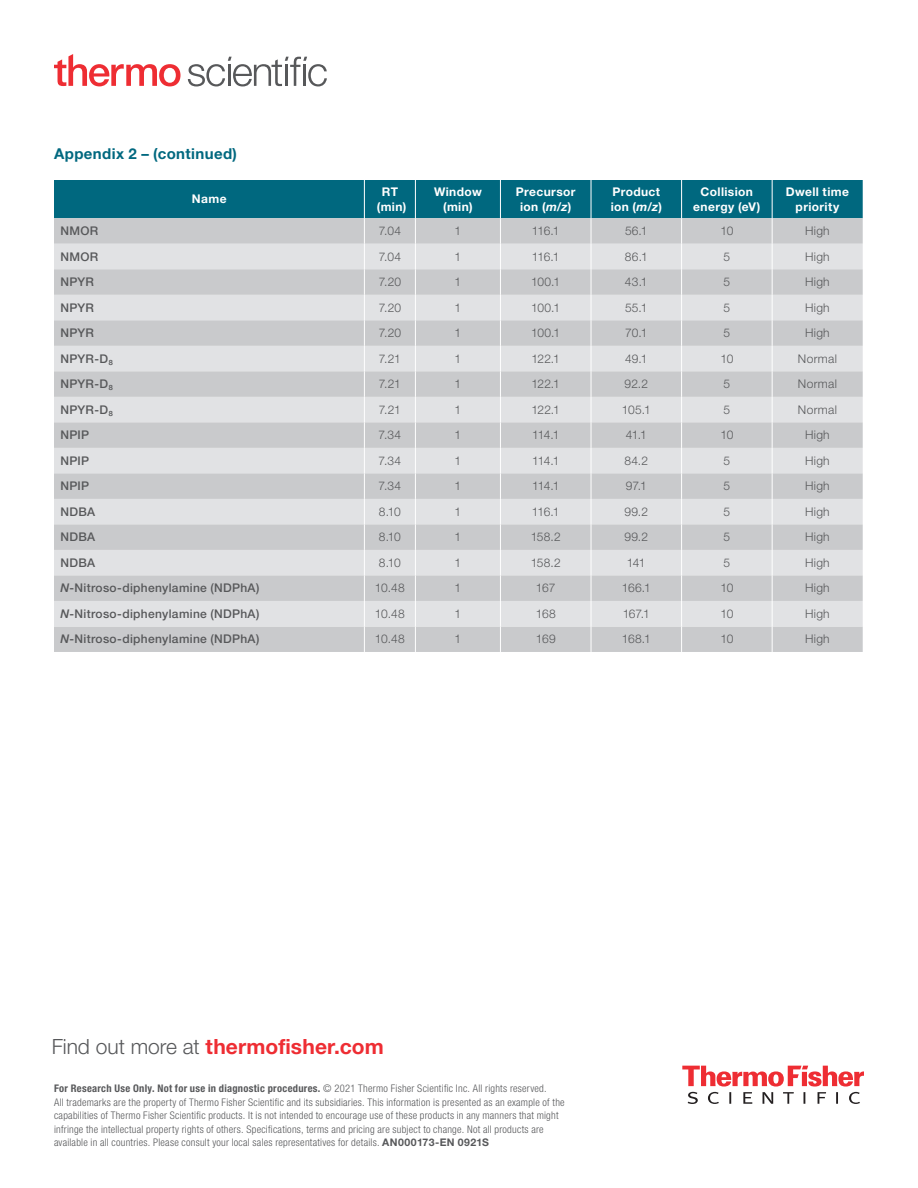
<style>
.page{position:relative;width:918px;height:1188px;background:#fff}
.page>*{position:absolute;margin:0;border:0;box-sizing:border-box;transform-origin:0 0}
.t1{font:700 21px "Helvetica Neue LTW1 G";letter-spacing:.005em;color:#ee2d33}
.t2{font:700 15px "Helvetica Neue LTW1 G";letter-spacing:.025em;color:#00687f}
.t3{font:300 12px "Helvetica Neue LTW1 G";letter-spacing:.025em;color:#57585a}
.t4{font:500 12px "Helvetica Neue LTW1 G";letter-spacing:.025em;color:#57585a}
.t5{font:700 12px/14.4px "Helvetica Neue LTW1 G";letter-spacing:.03em;color:#fff;text-align:center}
.t6{font:300 condensed 10.5px/13.5px "Helvetica Neue LTW1 G";letter-spacing:.025em;color:#57585a}
.s1{font-style:italic}
.s2{font-weight:300;color:#57585a}
.s3{font-weight:700}
.s4{font-weight:700;font-stretch:normal}
</style>
<div class="page">
<svg style="left:682px;top:1066px;width:182px;height:38px"></svg>
<svg style="left:54px;top:180px;width:809px;height:472px;background:#c3cdd0"></svg>
<svg style="left:188px;top:57px;width:139px;height:29px"></svg>
<svg style="left:54px;top:54px;width:127px;height:32px"></svg>
<h2 class="t2" style="left:54px;top:144px;width:185px">Appendix 2 – (continued)</h2>
<p class="t5" style="left:192px;top:192px;width:36px">Name</p>
<p class="t5" style="left:377px;top:185px;width:31px">RT (min)</p>
<p class="t5" style="left:434px;top:185px;width:49px">Window (min)</p>
<p class="t5" style="left:516px;top:185px;width:61px">Precursor ion (<span class="s1">m/z</span>)</p>
<p class="t5" style="left:611px;top:185px;width:53px;text-align:left">Product ion (<span class="s1">m/z</span>)</p>
<p class="t5" style="left:693px;top:185px;width:69px">Collision energy (eV)</p>
<p class="t5" style="left:786px;top:185px;width:65px">Dwell time priority</p>
<p class="t4" style="left:60px;top:224px;width:39px">NMOR</p>
<p class="t3" style="left:379px;top:224px;width:24px">7.04</p>
<p class="t3" style="left:455px;top:224px;width:8px">1</p>
<p class="t3" style="left:532px;top:224px;width:29px">116.1</p>
<p class="t3" style="left:625px;top:224px;width:24px">56.1</p>
<p class="t3" style="left:720px;top:224px;width:14px">10</p>
<p class="t3" style="left:805px;top:224px;width:26px">High</p>
<p class="t4" style="left:60px;top:249px;width:39px">NMOR</p>
<p class="t3" style="left:379px;top:249px;width:24px">7.04</p>
<p class="t3" style="left:455px;top:249px;width:8px">1</p>
<p class="t3" style="left:532px;top:249px;width:29px">116.1</p>
<p class="t3" style="left:625px;top:249px;width:24px">86.1</p>
<p class="t3" style="left:724px;top:249px;width:8px">5</p>
<p class="t3" style="left:805px;top:249px;width:26px">High</p>
<p class="t4" style="left:60px;top:275px;width:35px">NPYR</p>
<p class="t3" style="left:379px;top:275px;width:24px">7.20</p>
<p class="t3" style="left:455px;top:275px;width:8px">1</p>
<p class="t3" style="left:531px;top:275px;width:31px">100.1</p>
<p class="t3" style="left:625px;top:275px;width:24px">43.1</p>
<p class="t3" style="left:724px;top:275px;width:8px">5</p>
<p class="t3" style="left:805px;top:275px;width:26px">High</p>
<p class="t4" style="left:60px;top:300px;width:35px">NPYR</p>
<p class="t3" style="left:379px;top:300px;width:24px">7.20</p>
<p class="t3" style="left:455px;top:300px;width:8px">1</p>
<p class="t3" style="left:531px;top:300px;width:31px">100.1</p>
<p class="t3" style="left:625px;top:300px;width:24px">55.1</p>
<p class="t3" style="left:724px;top:300px;width:8px">5</p>
<p class="t3" style="left:805px;top:300px;width:26px">High</p>
<p class="t4" style="left:60px;top:326px;width:35px">NPYR</p>
<p class="t3" style="left:379px;top:326px;width:24px">7.20</p>
<p class="t3" style="left:455px;top:326px;width:8px">1</p>
<p class="t3" style="left:531px;top:326px;width:31px">100.1</p>
<p class="t3" style="left:625px;top:326px;width:24px">70.1</p>
<p class="t3" style="left:724px;top:326px;width:8px">5</p>
<p class="t3" style="left:805px;top:326px;width:26px">High</p>
<p class="t4" style="left:60px;top:351px;width:54px">NPYR-D₈</p>
<p class="t3" style="left:379px;top:351px;width:24px">7.21</p>
<p class="t3" style="left:455px;top:351px;width:8px">1</p>
<p class="t3" style="left:532px;top:351px;width:30px">122.1</p>
<p class="t3" style="left:625px;top:351px;width:24px">49.1</p>
<p class="t3" style="left:720px;top:351px;width:14px">10</p>
<p class="t3" style="left:798px;top:351px;width:40px">Normal</p>
<p class="t4" style="left:60px;top:377px;width:54px">NPYR-D₈</p>
<p class="t3" style="left:379px;top:377px;width:24px">7.21</p>
<p class="t3" style="left:455px;top:377px;width:8px">1</p>
<p class="t3" style="left:532px;top:377px;width:30px">122.1</p>
<p class="t3" style="left:625px;top:377px;width:25px">92.2</p>
<p class="t3" style="left:724px;top:377px;width:8px">5</p>
<p class="t3" style="left:798px;top:377px;width:40px">Normal</p>
<p class="t4" style="left:60px;top:402px;width:54px">NPYR-D₈</p>
<p class="t3" style="left:379px;top:402px;width:24px">7.21</p>
<p class="t3" style="left:455px;top:402px;width:8px">1</p>
<p class="t3" style="left:532px;top:402px;width:30px">122.1</p>
<p class="t3" style="left:622px;top:402px;width:30px">105.1</p>
<p class="t3" style="left:724px;top:402px;width:8px">5</p>
<p class="t3" style="left:798px;top:402px;width:40px">Normal</p>
<p class="t4" style="left:60px;top:428px;width:30px">NPIP</p>
<p class="t3" style="left:379px;top:428px;width:24px">7.34</p>
<p class="t3" style="left:455px;top:428px;width:8px">1</p>
<p class="t3" style="left:532px;top:428px;width:29px">114.1</p>
<p class="t3" style="left:626px;top:428px;width:22px">41.1</p>
<p class="t3" style="left:720px;top:428px;width:14px">10</p>
<p class="t3" style="left:805px;top:428px;width:26px">High</p>
<p class="t4" style="left:60px;top:453px;width:30px">NPIP</p>
<p class="t3" style="left:379px;top:453px;width:24px">7.34</p>
<p class="t3" style="left:455px;top:453px;width:8px">1</p>
<p class="t3" style="left:532px;top:453px;width:29px">114.1</p>
<p class="t3" style="left:624px;top:453px;width:25px">84.2</p>
<p class="t3" style="left:724px;top:453px;width:8px">5</p>
<p class="t3" style="left:805px;top:453px;width:26px">High</p>
<p class="t4" style="left:60px;top:479px;width:30px">NPIP</p>
<p class="t3" style="left:379px;top:479px;width:24px">7.34</p>
<p class="t3" style="left:455px;top:479px;width:8px">1</p>
<p class="t3" style="left:532px;top:479px;width:29px">114.1</p>
<p class="t3" style="left:626px;top:479px;width:22px">97.1</p>
<p class="t3" style="left:724px;top:479px;width:8px">5</p>
<p class="t3" style="left:805px;top:479px;width:26px">High</p>
<p class="t4" style="left:60px;top:504px;width:36px">NDBA</p>
<p class="t3" style="left:379px;top:504px;width:24px">8.10</p>
<p class="t3" style="left:455px;top:504px;width:8px">1</p>
<p class="t3" style="left:532px;top:504px;width:29px">116.1</p>
<p class="t3" style="left:624px;top:504px;width:25px">99.2</p>
<p class="t3" style="left:724px;top:504px;width:8px">5</p>
<p class="t3" style="left:805px;top:504px;width:26px">High</p>
<p class="t4" style="left:60px;top:530px;width:36px">NDBA</p>
<p class="t3" style="left:379px;top:530px;width:24px">8.10</p>
<p class="t3" style="left:455px;top:530px;width:8px">1</p>
<p class="t3" style="left:531px;top:530px;width:32px">158.2</p>
<p class="t3" style="left:624px;top:530px;width:25px">99.2</p>
<p class="t3" style="left:724px;top:530px;width:8px">5</p>
<p class="t3" style="left:805px;top:530px;width:26px">High</p>
<p class="t4" style="left:60px;top:555px;width:36px">NDBA</p>
<p class="t3" style="left:379px;top:555px;width:24px">8.10</p>
<p class="t3" style="left:455px;top:555px;width:8px">1</p>
<p class="t3" style="left:531px;top:555px;width:32px">158.2</p>
<p class="t3" style="left:627px;top:555px;width:20px">141</p>
<p class="t3" style="left:724px;top:555px;width:8px">5</p>
<p class="t3" style="left:805px;top:555px;width:26px">High</p>
<p class="t4" style="left:60px;top:581px;width:200px"><span class="s1">N</span>-Nitroso-diphenylamine (NDPhA)</p>
<p class="t3" style="left:375px;top:581px;width:31px">10.48</p>
<p class="t3" style="left:455px;top:581px;width:8px">1</p>
<p class="t3" style="left:536px;top:581px;width:21px">167</p>
<p class="t3" style="left:622px;top:581px;width:30px">166.1</p>
<p class="t3" style="left:720px;top:581px;width:14px">10</p>
<p class="t3" style="left:805px;top:581px;width:26px">High</p>
<p class="t4" style="left:60px;top:607px;width:200px"><span class="s1">N</span>-Nitroso-diphenylamine (NDPhA)</p>
<p class="t3" style="left:375px;top:606px;width:31px">10.48</p>
<p class="t3" style="left:455px;top:606px;width:8px">1</p>
<p class="t3" style="left:536px;top:606px;width:21px">168</p>
<p class="t3" style="left:623px;top:606px;width:29px">167.1</p>
<p class="t3" style="left:720px;top:606px;width:14px">10</p>
<p class="t3" style="left:805px;top:606px;width:26px">High</p>
<p class="t4" style="left:60px;top:632px;width:200px"><span class="s1">N</span>-Nitroso-diphenylamine (NDPhA)</p>
<p class="t3" style="left:375px;top:632px;width:31px">10.48</p>
<p class="t3" style="left:455px;top:632px;width:8px">1</p>
<p class="t3" style="left:536px;top:632px;width:21px">169</p>
<p class="t3" style="left:622px;top:632px;width:30px">168.1</p>
<p class="t3" style="left:720px;top:632px;width:14px">10</p>
<p class="t3" style="left:805px;top:632px;width:26px">High</p>
<h1 class="t1" style="left:52px;top:1034px;width:334px"><span class="s2">Find out more at</span> thermofisher.com</h1>
<p class="t6" style="left:54px;top:1082px;width:512px"><span class="s3">For Research Use Only. Not for use in diagnostic procedures.</span> © 2021 Thermo Fisher Scientific Inc. All rights reserved.<br>All trademarks are the property of Thermo Fisher Scientific and its subsidiaries. This information is presented as an example of the capabilities of Thermo Fisher Scientific products. It is not intended to encourage use of these products in any manners that might infringe the intellectual property rights of others. Specifications, terms and pricing are subject to change. Not all products are available in all countries. Please consult your local sales representatives for details. <span class="s4">AN000173-EN 0921S</span></p>
</div>
